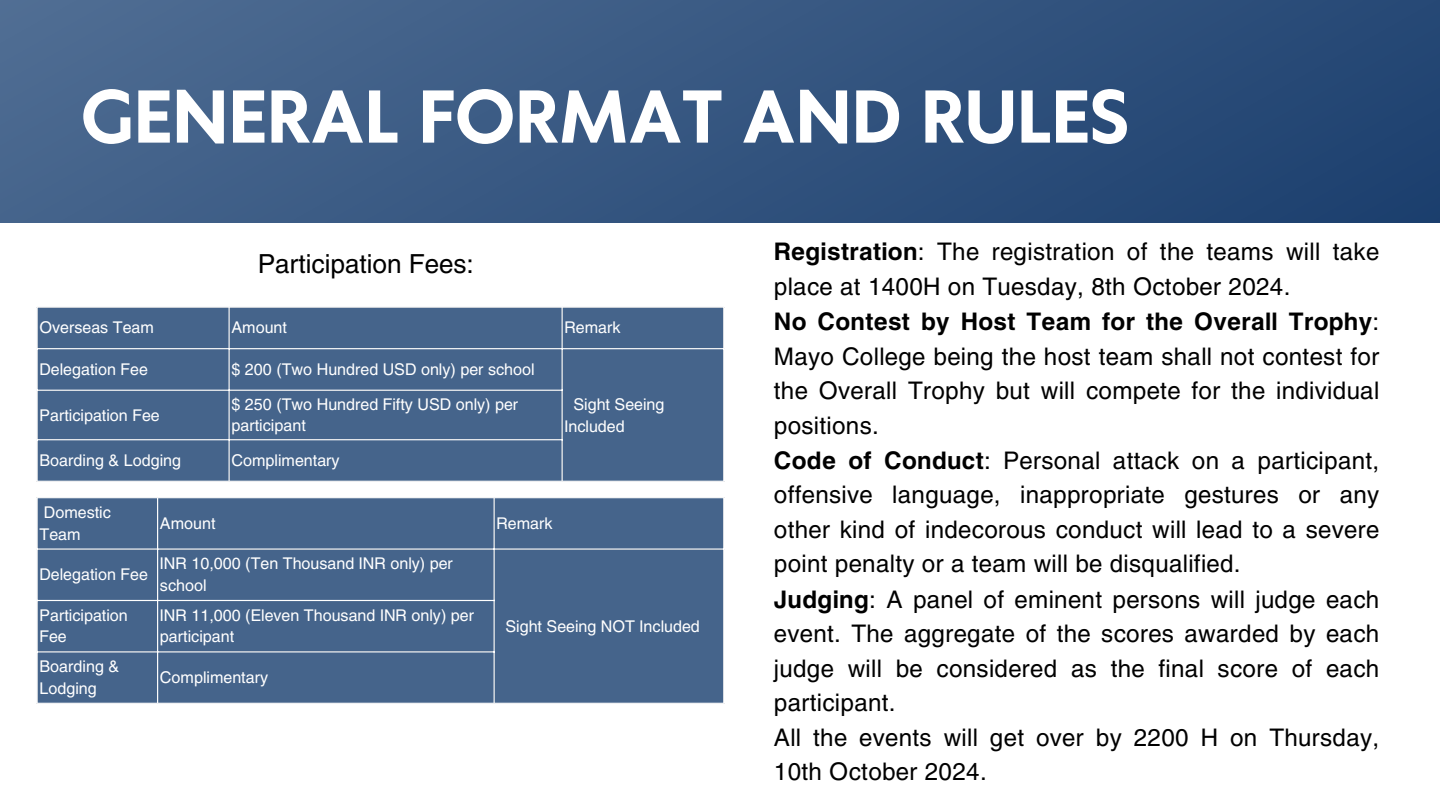
<style>
.page{position:relative;width:1440px;height:810px;background:#fff}
.page>*{position:absolute;margin:0;border:0;box-sizing:border-box;transform-origin:0 0}
.t1{font:700 70px "Klein Text";color:#fff}
.t2{font:26px "Helios";color:#000}
.t3{font:24px/34.6px "Helios";letter-spacing:.015em;color:#000}
.t4{font:16px/21.8px "Helios";color:#fff}
.s1{font-weight:700}
</style>
<div class="page">
<div style="left:0;top:0;width:1440px;height:223px;background:linear-gradient(to right,#4b6990,#204371)"></div>
<div style="left:38px;top:308px;width:685px;height:173px;background:#45648b"></div>
<hr style="left:229px;top:308px;width:1px;height:173px;background:#fff">
<hr style="left:562px;top:308px;width:1px;height:173px;background:#fff">
<hr style="left:37px;top:348px;width:687px;height:1px;background:#fff">
<hr style="left:37px;top:390px;width:526px;height:1px;background:#fff">
<hr style="left:37px;top:439px;width:526px;height:1px;background:#fff">
<div style="left:38px;top:498px;width:685px;height:205px;background:#45648b"></div>
<hr style="left:157px;top:498px;width:1px;height:205px;background:#fff">
<hr style="left:494px;top:498px;width:1px;height:205px;background:#fff">
<hr style="left:37px;top:548px;width:687px;height:2px;background:#fff">
<hr style="left:37px;top:600px;width:458px;height:1px;background:#fff">
<hr style="left:37px;top:651px;width:458px;height:1px;background:#fff">
<h1 class="t1" style="left:81px;top:81px;width:1050px">GENERAL FORMAT AND RULES</h1>
<p class="t2" style="left:258px;top:247px;width:217px">Participation Fees:</p>
<p class="t4" style="left:39px;top:316px;width:116px">Overseas Team</p>
<p class="t4" style="left:231px;top:316px;width:57px">Amount</p>
<p class="t4" style="left:564px;top:316px;width:58px">Remark</p>
<p class="t4" style="left:39px;top:358px;width:110px">Delegation Fee</p>
<p class="t4" style="left:231px;top:358px;width:305px">$ 200 (Two Hundred USD only) per school</p>
<p class="t4" style="left:564px;top:393px;width:101px;text-indent:9px">Sight Seeing<br>Included</p>
<p class="t4" style="left:231px;top:393px;width:288px">$ 250 (Two Hundred Fifty USD only) per participant</p>
<p class="t4" style="left:39px;top:404px;width:122px">Participation Fee</p>
<p class="t4" style="left:39px;top:449px;width:143px">Boarding &amp; Lodging</p>
<p class="t4" style="left:231px;top:449px;width:110px">Complimentary</p>
<p class="t4" style="left:39px;top:501px;width:73px">Domestic<br>Team</p>
<p class="t4" style="left:160px;top:512px;width:57px">Amount</p>
<p class="t4" style="left:496px;top:512px;width:58px">Remark</p>
<p class="t4" style="left:39px;top:563px;width:110px">Delegation Fee</p>
<p class="t4" style="left:160px;top:552px;width:295px">INR 10,000 (Ten Thousand INR only) per school</p>
<p class="t4" style="left:505px;top:615px;width:196px">Sight Seeing NOT Included</p>
<p class="t4" style="left:39px;top:604px;width:90px">Participation<br>Fee</p>
<p class="t4" style="left:160px;top:604px;width:316px">INR 11,000 (Eleven Thousand INR only) per participant</p>
<p class="t4" style="left:39px;top:655px;width:81px">Boarding &amp;<br>Lodging</p>
<p class="t4" style="left:160px;top:666px;width:110px">Complimentary</p>
<p class="t3" style="left:774px;top:234px;width:607px"><span class="s1">Registration</span>: The registration of the teams will take place at 1400H on Tuesday, 8th October 2024.<br><span class="s1">No Contest by Host Team for the Overall Trophy</span>:<br>Mayo College being the host team shall not contest for the Overall Trophy but will compete for the individual positions.<br><span class="s1">Code of Conduct</span>: Personal attack on a participant, offensive language, inappropriate gestures or any other kind of indecorous conduct will lead to a severe point penalty or a team will be disqualified.<br><span class="s1">Judging</span>: A panel of eminent persons will judge each event. The aggregate of the scores awarded by each judge will be considered as the final score of each participant.<br>All the events will get over by 2200 H on Thursday, 10th October 2024.</p>
</div>
